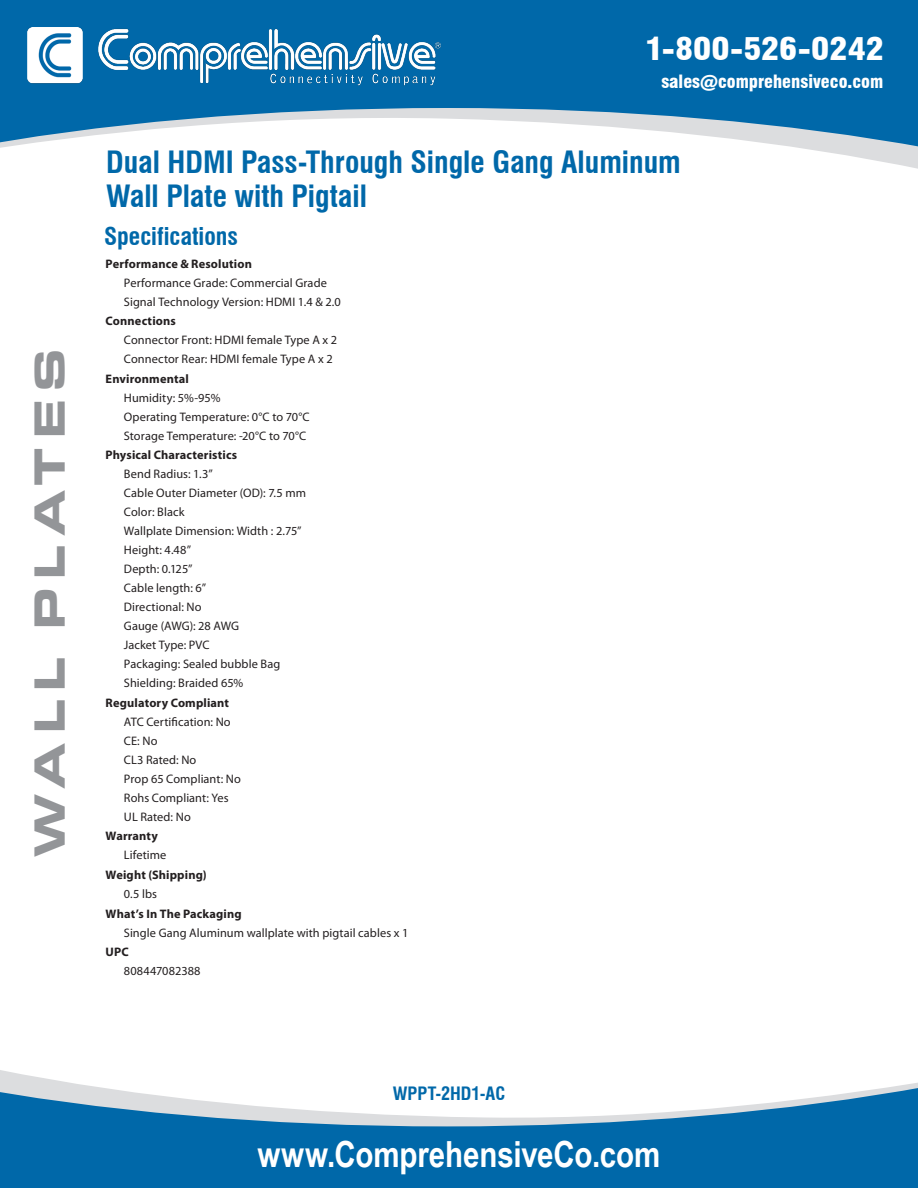
<style>
.page{position:relative;width:918px;height:1188px;background:#fff}
.page>*{position:absolute;margin:0;border:0;box-sizing:border-box;transform-origin:0 0}
.t1{font:45px "Eurostile T Blac Exte";letter-spacing:.175em;color:#939598}
.t2{font:700 36px "Arial Narrow";letter-spacing:-.005em;color:#fff}
.t3{font:900 condensed 30.45px "Swiss 721 BT";color:#fff;scale:1.11 1}
.t4{font:700 condensed 30px/34.5px "Swiss 721 BT";color:#0068a9}
.t5{font:700 condensed 24px "Swiss 721 BT";color:#0068a9}
.t6{font:700 condensed 18px "Swiss 721 BT";color:#0068a9}
.t7{font:900 condensed 17.85px "Swiss 721 BT";color:#fff}
.Product_Descriptio{font:12.3px "Myriad Pro";letter-spacing:.005em;color:#231f20}
.Product_Descriptio-2{font:700 12.3px "Myriad Pro";letter-spacing:.01em;color:#231f20}
</style>
<div class="page">
<svg style="left:0;top:1070px;width:918px;height:14px"></svg>
<svg style="left:814px;top:150px;width:104px;height:19px"></svg>
<svg style="left:0;top:0;width:918px;height:150px;fill:#0068a9"></svg>
<svg style="left:0;top:1084px;width:918px;height:104px;fill:#0068a9"></svg>
<img style="left:27px;top:27px;width:415px;height:59px">
<p class="t1" style="left:24px;top:858px;width:512px;rotate:-90deg">WALL PLATES</p>
<p class="t3" style="left:645px;top:31px;width:217px">1-800-526-0242</p>
<p class="t7" style="left:661px;top:70px;width:223px">sales@comprehensiveco.com</p>
<p class="t4" style="left:106px;top:145px;width:576px">Dual HDMI Pass-Through Single Gang Aluminum<br>Wall Plate with Pigtail</p>
<p class="t5" style="left:104px;top:222px;width:135px">Specifications</p>
<p class="Product_Descriptio-2" style="left:106px;top:255px;width:148px">Performance &amp; Resolution</p>
<p class="Product_Descriptio" style="left:124px;top:275px;width:204px">Performance Grade: Commercial Grade</p>
<p class="Product_Descriptio" style="left:124px;top:294px;width:218px">Signal Technology Version: HDMI 1.4 &amp; 2.0</p>
<p class="Product_Descriptio-2" style="left:106px;top:313px;width:72px">Connections</p>
<p class="Product_Descriptio" style="left:124px;top:332px;width:215px">Connector Front: HDMI female Type A x 2</p>
<p class="Product_Descriptio" style="left:124px;top:351px;width:210px">Connector Rear: HDMI female Type A x 2</p>
<p class="Product_Descriptio-2" style="left:106px;top:371px;width:85px">Environmental</p>
<p class="Product_Descriptio" style="left:124px;top:390px;width:98px">Humidity: 5%-95%</p>
<p class="Product_Descriptio" style="left:124px;top:409px;width:187px">Operating Temperature: 0°C to 70°C</p>
<p class="Product_Descriptio" style="left:124px;top:428px;width:184px">Storage Temperature: -20°C to 70°C</p>
<p class="Product_Descriptio-2" style="left:106px;top:447px;width:133px">Physical Characteristics</p>
<p class="Product_Descriptio" style="left:124px;top:467px;width:90px">Bend Radius: 1.3”</p>
<p class="Product_Descriptio" style="left:124px;top:486px;width:184px">Cable Outer Diameter (OD): 7.5 mm</p>
<p class="Product_Descriptio" style="left:124px;top:505px;width:62px">Color: Black</p>
<p class="Product_Descriptio" style="left:124px;top:524px;width:179px">Wallplate Dimension: Width : 2.75”</p>
<p class="Product_Descriptio" style="left:124px;top:543px;width:69px">Height: 4.48”</p>
<p class="Product_Descriptio" style="left:124px;top:562px;width:70px">Depth: 0.125”</p>
<p class="Product_Descriptio" style="left:124px;top:581px;width:84px">Cable length: 6”</p>
<p class="Product_Descriptio" style="left:124px;top:600px;width:79px">Directional: No</p>
<p class="Product_Descriptio" style="left:124px;top:619px;width:117px">Gauge (AWG): 28 AWG</p>
<p class="Product_Descriptio" style="left:124px;top:638px;width:87px">Jacket Type: PVC</p>
<p class="Product_Descriptio" style="left:124px;top:657px;width:158px">Packaging: Sealed bubble Bag</p>
<p class="Product_Descriptio" style="left:124px;top:676px;width:121px">Shielding: Braided 65%</p>
<p class="Product_Descriptio-2" style="left:106px;top:695px;width:125px">Regulatory Compliant</p>
<p class="Product_Descriptio" style="left:124px;top:714px;width:108px">ATC Certification: No</p>
<p class="Product_Descriptio" style="left:124px;top:733px;width:35px">CE: No</p>
<p class="Product_Descriptio" style="left:124px;top:752px;width:74px">CL3 Rated: No</p>
<p class="Product_Descriptio" style="left:124px;top:771px;width:118px">Prop 65 Compliant: No</p>
<p class="Product_Descriptio" style="left:124px;top:790px;width:106px">Rohs Compliant: Yes</p>
<p class="Product_Descriptio" style="left:124px;top:809px;width:68px">UL Rated: No</p>
<p class="Product_Descriptio-2" style="left:106px;top:828px;width:54px">Warranty</p>
<p class="Product_Descriptio" style="left:124px;top:848px;width:44px">Lifetime</p>
<p class="Product_Descriptio-2" style="left:106px;top:867px;width:103px">Weight (Shipping)</p>
<p class="Product_Descriptio" style="left:124px;top:886px;width:35px">0.5 lbs</p>
<p class="Product_Descriptio-2" style="left:106px;top:906px;width:138px">What’s In The Packaging</p>
<p class="Product_Descriptio" style="left:124px;top:925px;width:286px">Single Gang Aluminum wallplate with pigtail cables x 1</p>
<p class="Product_Descriptio-2" style="left:106px;top:944px;width:25px">UPC</p>
<p class="Product_Descriptio" style="left:124px;top:964px;width:78px">808447082388</p>
<p class="t6" style="left:393px;top:1083px;width:114px">WPPT-2HD1-AC</p>
<p class="t2" style="left:257px;top:1127px;width:405px">www.ComprehensiveCo.com</p>
</div>
